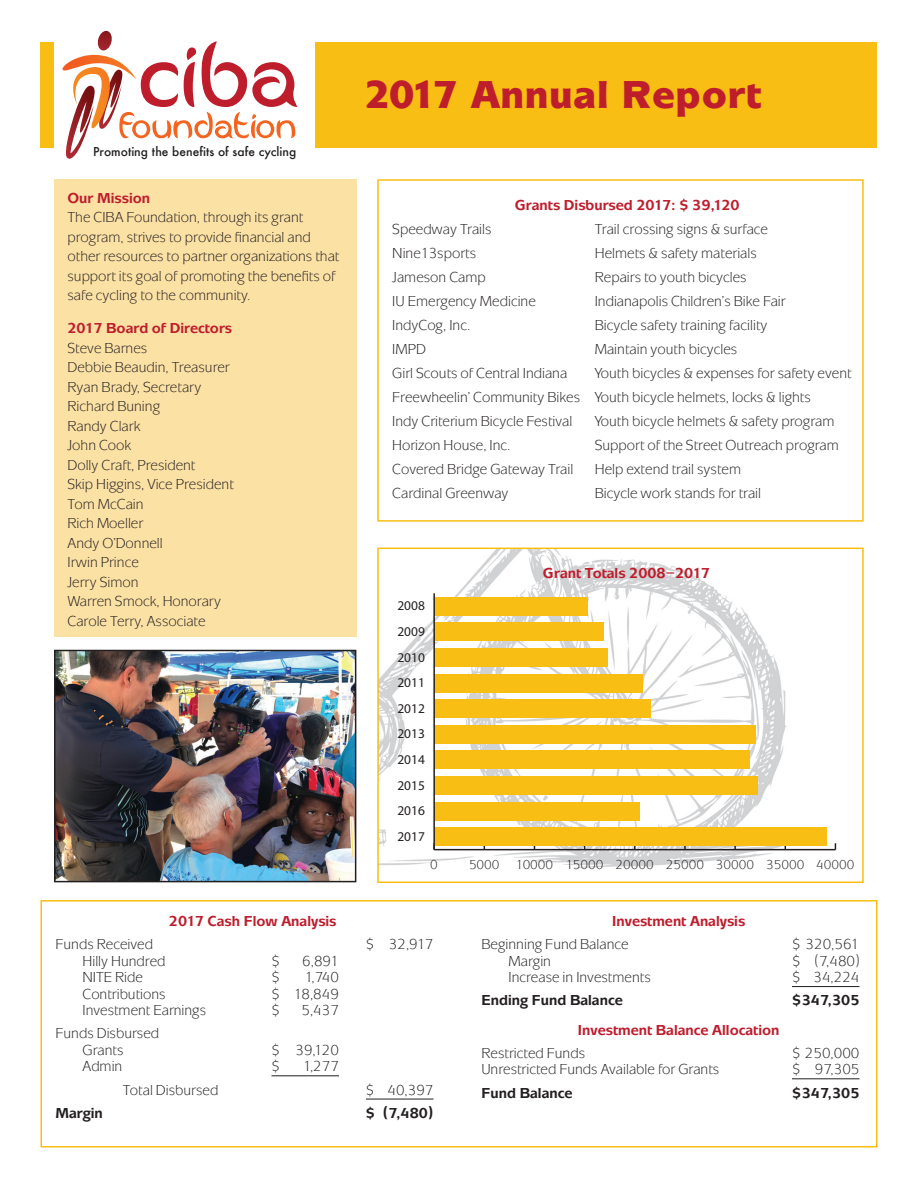
<style>
.page{position:relative;width:918px;height:1188px;background:#fff}
.page>*{position:absolute;margin:0;border:0;box-sizing:border-box;transform-origin:0 0}
.t1{font:900 40.5px "Mixage";letter-spacing:.03em;color:#be1d2c}
.t2{font:15px/19.5px "Mixage";color:#231f20}
.t3{font:15px "Mixage Bld";color:#be1d2c}
.t4{font:15px "Mixage Bld";color:#231f20}
.t5{font:13.35px "Mixage";color:#231f20}
.t6{font:13.35px "Myriad Pro";color:#231f20}
.t7{font:500 12px "Futura";color:#231f20}
</style>
<div class="page">
<img style="left:57px;top:653px;width:296px;height:226px">
<div style="left:54px;top:650px;width:302px;height:232px;border:2px solid #231f20"></div>
<div style="left:40px;top:42px;width:838px;height:106px;background:#f8be14"></div>
<div style="left:54px;top:22px;width:260px;height:151px;background:#fff"></div>
<svg style="left:62px;top:31px;width:236px;height:128px"></svg>
<div style="left:377px;top:179px;width:487px;height:343px;border:2px solid #f8be14"></div>
<hr style="left:272px;top:1075px;width:67px;height:1px;background:#231f20">
<hr style="left:366px;top:1099px;width:68px;height:1px;background:#231f20">
<hr style="left:792px;top:986px;width:68px;height:1px;background:#231f20">
<hr style="left:792px;top:1078px;width:68px;height:1px;background:#231f20">
<div style="left:40px;top:900px;width:838px;height:248px;border:2px solid #f8be14"></div>
<img style="left:380px;top:551px;width:440px;height:317px">
<hr style="left:434px;top:849px;width:401px;height:1px;background:#231f20">
<div style="left:434px;top:597px;width:154px;height:18px;background:#f8be14"></div>
<div style="left:434px;top:623px;width:170px;height:18px;background:#f8be14"></div>
<div style="left:434px;top:648px;width:174px;height:19px;background:#f8be14"></div>
<div style="left:434px;top:674px;width:208px;height:18px;background:#f8be14"></div>
<div style="left:434px;top:699px;width:217px;height:19px;background:#f8be14"></div>
<div style="left:434px;top:725px;width:321px;height:19px;background:#f8be14"></div>
<div style="left:434px;top:751px;width:316px;height:18px;background:#f8be14"></div>
<div style="left:434px;top:776px;width:324px;height:19px;background:#f8be14"></div>
<div style="left:434px;top:802px;width:205px;height:18px;background:#f8be14"></div>
<div style="left:434px;top:828px;width:393px;height:18px;background:#f8be14"></div>
<hr style="left:433px;top:593px;width:2px;height:257px;background:#231f20">
<svg style="left:433px;top:836px;width:13px;height:14px"></svg>
<div style="left:377px;top:548px;width:487px;height:335px;border:2px solid #f8be14"></div>
<div style="left:54px;top:179px;width:302px;height:458px;background:#fce1a5"></div>
<p class="t7" style="left:93px;top:143px;width:205px">Promoting the benefits of safe cycling</p>
<p class="t3" style="left:68px;top:188px;width:84px">Our Mission</p>
<p class="t2" style="left:68px;top:209px;width:273px">The CIBA Foundation, through its grant program, strives to provide financial and other resources to partner organizations that support its goal of promoting the benefits of safe cycling to the community.</p>
<p class="t3" style="left:68px;top:318px;width:166px">2017 Board of Directors</p>
<p class="t2" style="left:68px;top:339px;width:168px">Steve Barnes<br>Debbie Beaudin, Treasurer<br>Ryan Brady, Secretary<br>Richard Buning<br>Randy Clark<br>John Cook<br>Dolly Craft, President<br>Skip Higgins, Vice President<br>Tom McCain<br>Rich Moeller<br>Andy O’Donnell<br>Irwin Prince<br>Jerry Simon<br>Warren Smock, Honorary<br>Carole Terry, Associate</p>
<h1 class="t1" style="left:364px;top:67px;width:399px">2017 Annual Report</h1>
<p class="t3" style="left:515px;top:195px;width:227px">Grants Disbursed 2017: $ 39,120</p>
<p class="t2" style="left:392px;top:220px;width:101px">Speedway Trails</p>
<p class="t2" style="left:595px;top:220px;width:175px">Trail crossing signs &amp; surface</p>
<p class="t2" style="left:392px;top:244px;width:85px">Nine13sports</p>
<p class="t2" style="left:595px;top:244px;width:164px">Helmets &amp; safety materials</p>
<p class="t2" style="left:392px;top:268px;width:95px">Jameson Camp</p>
<p class="t2" style="left:595px;top:268px;width:153px">Repairs to youth bicycles</p>
<p class="t2" style="left:392px;top:292px;width:145px">IU Emergency Medicine</p>
<p class="t2" style="left:595px;top:292px;width:192px">Indianapolis Children’s Bike Fair</p>
<p class="t2" style="left:392px;top:316px;width:79px">IndyCog, Inc.</p>
<p class="t2" style="left:595px;top:316px;width:174px">Bicycle safety training facility</p>
<p class="t2" style="left:392px;top:340px;width:35px">IMPD</p>
<p class="t2" style="left:595px;top:340px;width:144px">Maintain youth bicycles</p>
<p class="t2" style="left:392px;top:364px;width:177px">Girl Scouts of Central Indiana</p>
<p class="t2" style="left:392px;top:362px;width:461px;line-height:24px;text-indent:202px">Youth bicycles &amp; expenses for safety event<br>Freewheelin’ Community Bikes Youth bicycle helmets, locks &amp; lights<br>Indy Criterium Bicycle Festival</p>
<p class="t2" style="left:595px;top:412px;width:241px">Youth bicycle helmets &amp; safety program</p>
<p class="t2" style="left:392px;top:436px;width:120px">Horizon House, Inc.</p>
<p class="t2" style="left:595px;top:436px;width:246px">Support of the Street Outreach program</p>
<p class="t2" style="left:392px;top:460px;width:183px">Covered Bridge Gateway Trail</p>
<p class="t2" style="left:595px;top:460px;width:148px">Help extend trail system</p>
<p class="t2" style="left:392px;top:484px;width:118px">Cardinal Greenway</p>
<p class="t2" style="left:595px;top:484px;width:168px">Bicycle work stands for trail</p>
<p class="t6" style="left:397px;top:598px;width:29px">2008</p>
<p class="t6" style="left:397px;top:623px;width:29px">2009</p>
<p class="t6" style="left:397px;top:649px;width:29px">2010</p>
<p class="t6" style="left:397px;top:674px;width:29px">2011</p>
<p class="t6" style="left:397px;top:700px;width:29px">2012</p>
<p class="t6" style="left:397px;top:726px;width:29px">2013</p>
<p class="t6" style="left:397px;top:751px;width:29px">2014</p>
<p class="t6" style="left:397px;top:777px;width:29px">2015</p>
<p class="t6" style="left:397px;top:803px;width:29px">2016</p>
<p class="t6" style="left:397px;top:828px;width:29px">2017</p>
<p class="t3" style="left:543px;top:563px;width:169px">Grant Totals 2008–2017</p>
<p class="t5" style="left:430px;top:857px;width:9px">0</p>
<p class="t5" style="left:469px;top:857px;width:387px">5000 10000 15000 20000 25000 30000 35000 40000</p>
<p class="t3" style="left:169px;top:911px;width:169px">2017 Cash Flow Analysis</p>
<p class="t2" style="left:55px;top:936px;width:99px">Funds Received</p>
<p class="t2" style="left:366px;top:936px;width:69px">$ 32,917</p>
<p class="t2" style="left:82px;top:952px;width:85px">Hilly Hundred</p>
<p class="t2" style="left:271px;top:952px;width:10px">$</p>
<p class="t2" style="left:302px;top:952px;width:38px">6,891</p>
<p class="t2" style="left:82px;top:969px;width:62px">NITE Ride</p>
<p class="t2" style="left:271px;top:969px;width:10px">$</p>
<p class="t2" style="left:305px;top:969px;width:36px">1,740</p>
<p class="t2" style="left:82px;top:985px;width:85px">Contributions</p>
<p class="t2" style="left:271px;top:985px;width:69px">$ 18,849</p>
<p class="t2" style="left:82px;top:1002px;width:125px">Investment Earnings</p>
<p class="t2" style="left:271px;top:1002px;width:10px">$</p>
<p class="t2" style="left:302px;top:1002px;width:39px">5,437</p>
<p class="t2" style="left:55px;top:1026px;width:105px;line-height:16.5px;text-align:center">Funds Disbursed<br>Grants</p>
<p class="t2" style="left:271px;top:1041px;width:69px">$ 39,120</p>
<p class="t2" style="left:82px;top:1058px;width:41px">Admin</p>
<p class="t2" style="left:271px;top:1058px;width:10px">$</p>
<p class="t2" style="left:303px;top:1058px;width:37px">1,277</p>
<p class="t2" style="left:123px;top:1081px;width:97px">Total Disbursed</p>
<p class="t2" style="left:366px;top:1081px;width:69px">$ 40,397</p>
<p class="t4" style="left:55px;top:1103px;width:49px">Margin</p>
<p class="t4" style="left:366px;top:1103px;width:69px">$ (7,480)</p>
<p class="t3" style="left:612px;top:911px;width:135px">Investment Analysis</p>
<p class="t2" style="left:482px;top:936px;width:149px">Beginning Fund Balance</p>
<p class="t2" style="left:792px;top:936px;width:69px">$ 320,561</p>
<p class="t2" style="left:509px;top:952px;width:44px">Margin</p>
<p class="t2" style="left:792px;top:952px;width:69px">$ (7,480)</p>
<p class="t2" style="left:509px;top:969px;width:144px">Increase in Investments</p>
<p class="t2" style="left:792px;top:969px;width:69px">$ 34,224</p>
<p class="t4" style="left:482px;top:990px;width:143px">Ending Fund Balance</p>
<p class="t4" style="left:792px;top:990px;width:69px">$ 347,305</p>
<p class="t3" style="left:578px;top:1020px;width:203px">Investment Balance Allocation</p>
<p class="t2" style="left:482px;top:1044px;width:105px">Restricted Funds</p>
<p class="t2" style="left:792px;top:1044px;width:69px">$ 250,000</p>
<p class="t2" style="left:482px;top:1061px;width:239px">Unrestricted Funds Available for Grants</p>
<p class="t2" style="left:792px;top:1061px;width:69px">$ 97,305</p>
<p class="t4" style="left:482px;top:1083px;width:92px">Fund Balance</p>
<p class="t4" style="left:792px;top:1083px;width:69px">$ 347,305</p>
</div>
